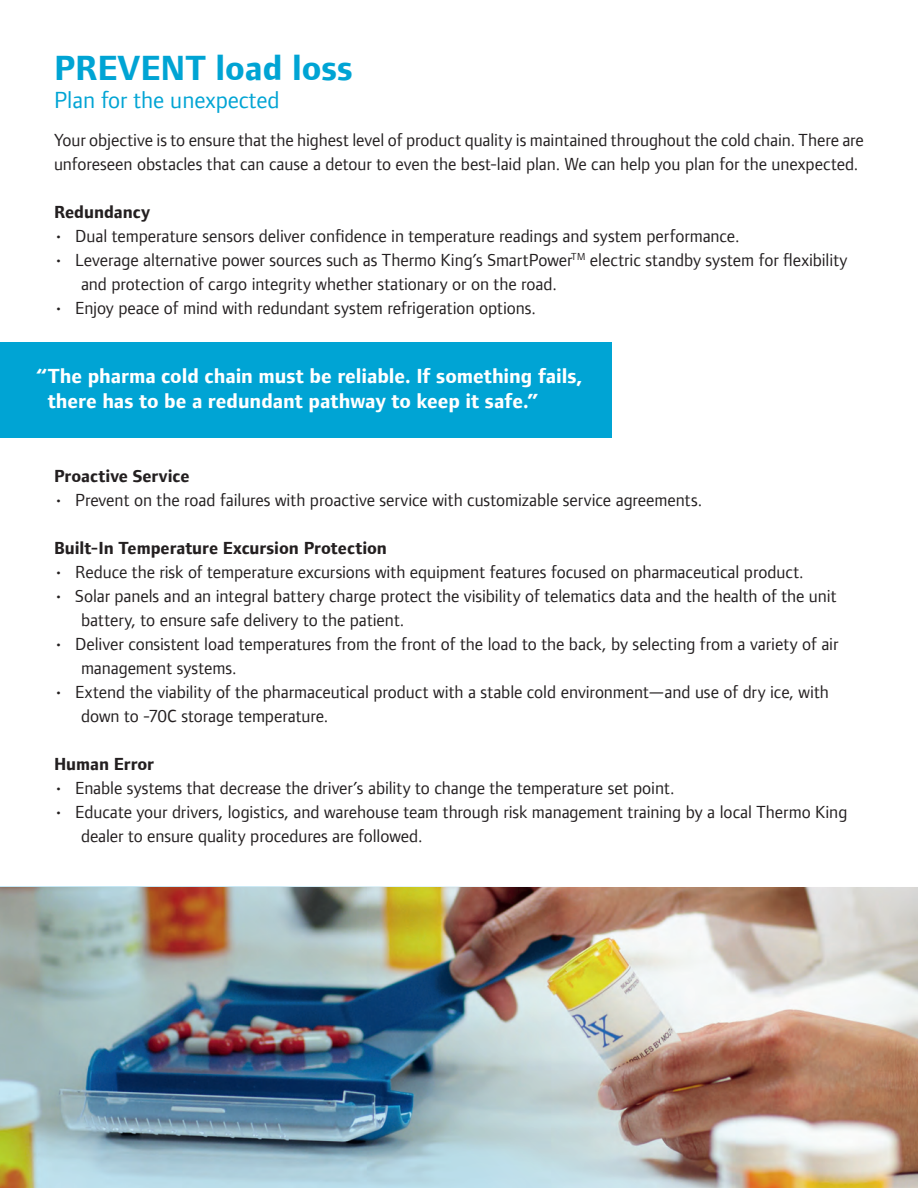
<style>
.page{position:relative;width:918px;height:1188px;background:#fff}
.page>*{position:absolute;margin:0;border:0;box-sizing:border-box;transform-origin:0 0}
.t1{font:700 36px "Foundry Form Sans";color:#00a4d4}
.t2{font:24px "Foundry Form Sans";color:#00a4d4}
.t3{font:700 21px/25.2px "Foundry Form Sans";color:#fff}
.t4{font:18px/24px "Foundry Form Sans";color:#231f20}
.t5{font:700 18px "Foundry Form Sans";color:#231f20}
</style>
<div class="page">
<div style="left:0;top:342px;width:611px;height:95px;background:#00a4d4"></div>
<img style="left:0;top:886px;width:918px;height:302px">
<h1 class="t1" style="left:54px;top:48px;width:300px">PREVENT load loss</h1>
<h2 class="t2" style="left:54px;top:86px;width:227px">Plan for the unexpected</h2>
<p class="t4" style="left:54px;top:128px;width:811px">Your objective is to ensure that the highest level of product quality is maintained throughout the cold chain. There are unforeseen obstacles that can cause a detour to even the best-laid plan. We can help you plan for the unexpected.</p>
<p class="t5" style="left:54px;top:202px;width:98px">Redundancy</p>
<p class="t4" style="left:54px;top:224px;width:687px">• Dual temperature sensors deliver confidence in temperature readings and system performance.</p>
<p class="t4" style="left:81px;top:248px;width:768px;text-indent:-27px">• Leverage alternative power sources such as Thermo King’s SmartPower<sup>TM</sup> electric standby system for flexibility and protection of cargo integrity whether stationary or on the road.</p>
<p class="t4" style="left:54px;top:296px;width:483px">• Enjoy peace of mind with redundant system refrigeration options.</p>
<p class="t3" style="left:48px;top:363px;width:536px;text-indent:-11px">“The pharma cold chain must be reliable. If something fails, there has to be a redundant pathway to keep it safe.”</p>
<p class="t5" style="left:54px;top:466px;width:137px">Proactive Service</p>
<p class="t4" style="left:54px;top:488px;width:650px">• Prevent on the road failures with proactive service with customizable service agreements.</p>
<p class="t5" style="left:54px;top:538px;width:334px">Built-In Temperature Excursion Protection</p>
<p class="t4" style="left:54px;top:560px;width:751px">• Reduce the risk of temperature excursions with equipment features focused on pharmaceutical product.</p>
<p class="t4" style="left:81px;top:584px;width:757px;text-indent:-27px">• Solar panels and an integral battery charge protect the visibility of telematics data and the health of the unit battery, to ensure safe delivery to the patient.</p>
<p class="t4" style="left:81px;top:632px;width:759px;text-indent:-27px">• Deliver consistent load temperatures from the front of the load to the back, by selecting from a variety of air management systems.</p>
<p class="t4" style="left:81px;top:680px;width:750px;text-indent:-27px">• Extend the viability of the pharmaceutical product with a stable cold environment—and use of dry ice, with down to -70C storage temperature.</p>
<p class="t5" style="left:54px;top:754px;width:102px">Human Error</p>
<p class="t4" style="left:54px;top:776px;width:622px">• Enable systems that decrease the driver’s ability to change the temperature set point.</p>
<p class="t4" style="left:81px;top:800px;width:768px;text-indent:-27px">• Educate your drivers, logistics, and warehouse team through risk management training by a local Thermo King dealer to ensure quality procedures are followed.</p>
</div>
